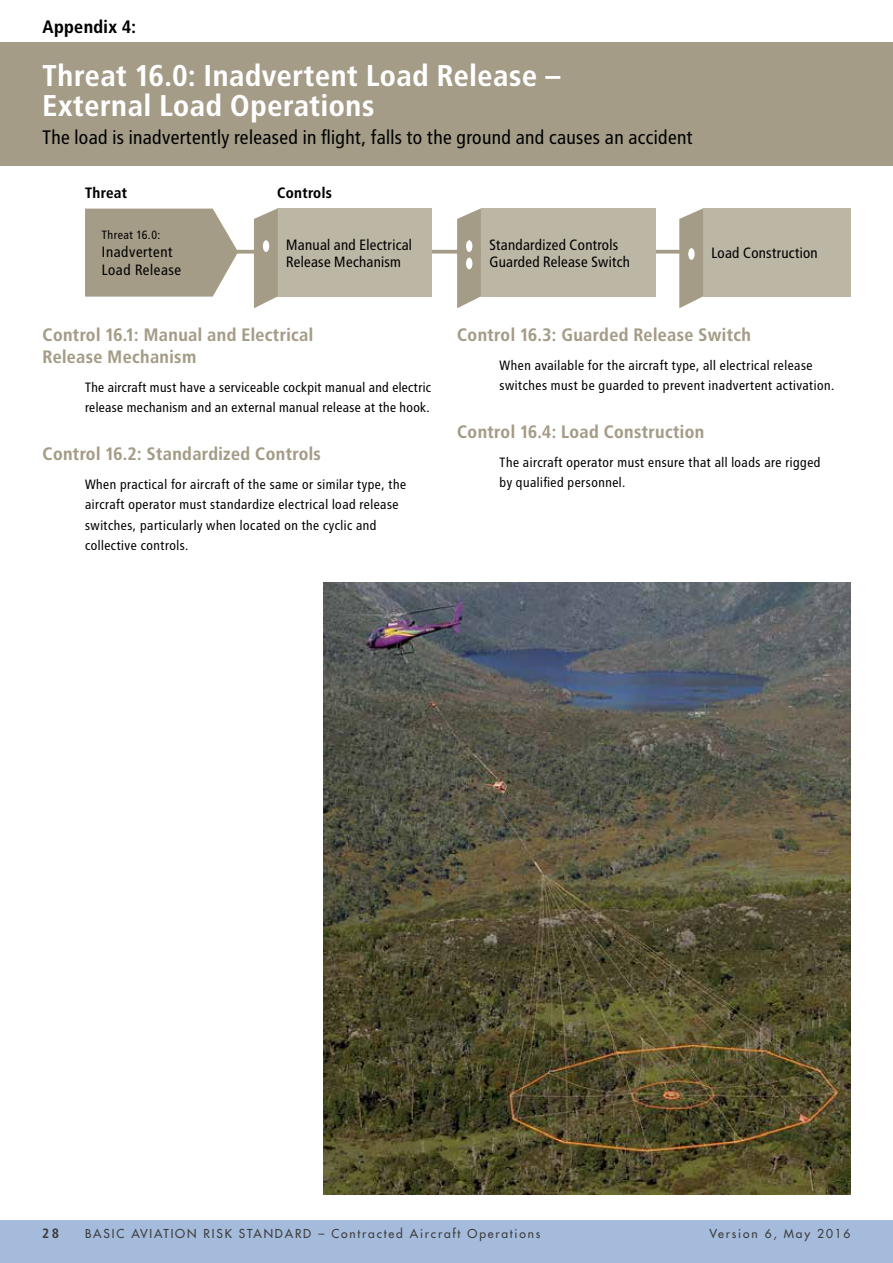
<style>
.page{position:relative;width:893px;height:1263px;background:#fff}
.page>*{position:absolute;margin:0;border:0;box-sizing:border-box;transform-origin:0 0}
.t1{font:700 30px/30px "Transit";color:#fff}
.t2{font:19.5px "Transit";letter-spacing:-.02em;color:#000}
.t3{font:700 18px/22.5px "Transit";color:#a49c87}
.t4{font:700 18px "Transit";color:#000}
.t5{font:700 15px "Transit";color:#000}
.t6{font:14.85px/17px "Transit";letter-spacing:-.02em;color:#000}
.t7{font:14.85px/17.9px "Transit";color:#000}
.t8{font:13.5px/20.2px "Transit";color:#000}
.t9{font:700 13.5px "Transit";color:#3d3c3d}
.t10{font:12px "Futura";letter-spacing:.15em;color:#3d3c3d}
.t11{font:12px "Transit";color:#000}
</style>
<div class="page">
<div style="left:0;top:1220px;width:893px;height:43px;background:#a5bbdb"></div>
<div style="left:0;top:43px;width:893px;height:123px;background:#a49c87"></div>
<img style="left:323px;top:583px;width:527px;height:612px">
<svg style="left:238px;top:250px;width:441px;height:4px"></svg>
<svg style="left:85px;top:209px;width:153px;height:88px;background:#aba390"></svg>
<div style="left:278px;top:209px;width:154px;height:88px;background:#bcb6a5"></div>
<div style="left:481px;top:209px;width:175px;height:88px;background:#bcb6a5"></div>
<div style="left:703px;top:209px;width:147px;height:88px;background:#bcb6a5"></div>
<svg style="left:254px;top:208px;width:24px;height:100px;background:#aea795"></svg>
<svg style="left:457px;top:208px;width:24px;height:100px;background:#afa896"></svg>
<svg style="left:679px;top:208px;width:24px;height:100px;background:#afa896"></svg>
<div style="left:688px;top:248px;width:7px;height:12px;background:#fff;border-radius:50%"></div>
<div style="left:263px;top:240px;width:6px;height:12px;background:#fff;border-radius:50%"></div>
<div style="left:466px;top:240px;width:6px;height:12px;background:#fff;border-radius:50%"></div>
<div style="left:466px;top:258px;width:6px;height:11px;background:#fff;border-radius:50%"></div>
<h3 class="t4" style="left:43px;top:16px;width:95px">Appendix 4:</h3>
<h1 class="t1" style="left:43px;top:61px;width:519px">Threat 16.0: Inadvertent Load Release –<br>External Load Operations</h1>
<h2 class="t2" style="left:43px;top:126px;width:652px">The load is inadvertently released in flight, falls to the ground and causes an accident</h2>
<p class="t5" style="left:85px;top:184px;width:44px">Threat</p>
<p class="t5" style="left:277px;top:184px;width:57px">Controls</p>
<p class="t11" style="left:102px;top:228px;width:60px">Threat 16.0:</p>
<p class="t7" style="left:102px;top:243px;width:81px">Inadvertent<br>Load Release</p>
<p class="t6" style="left:286px;top:236px;width:128px">Manual and Electrical<br>Release Mechanism</p>
<p class="t6" style="left:489px;top:236px;width:143px">Standardized Controls<br>Guarded Release Switch</p>
<p class="t6" style="left:712px;top:245px;width:108px">Load Construction</p>
<h3 class="t3" style="left:43px;top:323px;width:273px">Control 16.1: Manual and Electrical<br>Release Mechanism</h3>
<p class="t8" style="left:85px;top:377px;width:348px">The aircraft must have a serviceable cockpit manual and electric release mechanism and an external manual release at the hook.</p>
<h3 class="t3" style="left:43px;top:443px;width:280px">Control 16.2: Standardized Controls</h3>
<p class="t8" style="left:85px;top:474px;width:323px">When practical for aircraft of the same or similar type, the aircraft operator must standardize electrical load release switches, particularly when located on the cyclic and collective controls.</p>
<h3 class="t3" style="left:457px;top:323px;width:296px">Control 16.3: Guarded Release Switch</h3>
<p class="t8" style="left:500px;top:355px;width:337px">When available for the aircraft type, all electrical release switches must be guarded to prevent inadvertent activation.</p>
<h3 class="t3" style="left:457px;top:420px;width:249px">Control 16.4: Load Construction</h3>
<p class="t8" style="left:500px;top:452px;width:323px">The aircraft operator must ensure that all loads are rigged by qualified personnel.</p>
<p class="t9" style="left:43px;top:1225px;width:18px">28</p>
<p class="t10" style="left:85px;top:1226px;width:457px">Basic Aviation Risk Standard – Contracted Aircraft Operations</p>
<p class="t10" style="left:710px;top:1226px;width:142px">Version 6, May 2016</p>
</div>
